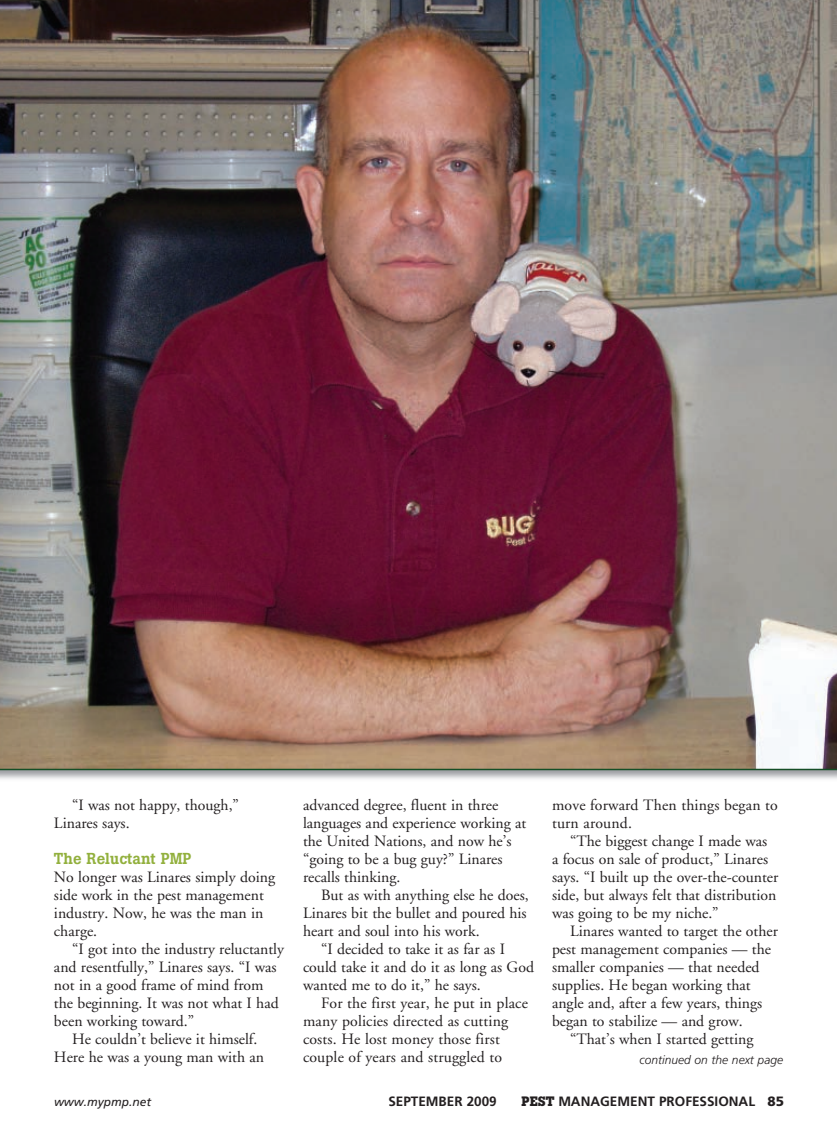
<style>
.page{position:relative;width:837px;height:1134px;background:#fff}
.page>*{position:absolute;margin:0;border:0;box-sizing:border-box;transform-origin:0 0}
.t1{font:15.75px/18px "Adobe Garamond";color:#231f20}
.t2{font:500 15.75px "Boton";color:#92b03d}
.t3{font:700 13.5px "Frutiger";color:#231f20}
.t4{font:italic 300 12px "Frutiger";color:#231f20}
.t5{font:italic 12px "Frutiger";color:#231f20}
.s1{font-family:"Boton"}
.s2{font-weight:900}
</style>
<div class="page">
<img style="left:0;top:0;width:837px;height:770px">
<p class="t1" style="left:54px;top:797px;width:186px;text-indent:18px">“I was not happy, though,”<br>Linares says.</p>
<p class="t2" style="left:54px;top:853px;width:139px">The Reluctant PMP</p>
<p class="t1" style="left:54px;top:869px;width:223px">No longer was Linares simply doing</p>
<p class="t1" style="left:54px;top:887px;width:211px">side work in the pest management</p>
<p class="t1" style="left:54px;top:906px;width:211px">industry. Now, he was the man in</p>
<p class="t1" style="left:54px;top:924px;width:45px">charge.</p>
<p class="t1" style="left:72px;top:942px;width:214px">“I got into the industry reluctantly</p>
<p class="t1" style="left:54px;top:960px;width:224px">and resentfully,” Linares says. “I was</p>
<p class="t1" style="left:54px;top:978px;width:211px">not in a good frame of mind from</p>
<p class="t1" style="left:54px;top:996px;width:226px">the beginning. It was not what I had</p>
<p class="t1" style="left:54px;top:1014px;width:142px">been working toward.”</p>
<p class="t1" style="left:72px;top:1032px;width:187px">He couldn’t believe it himself.</p>
<p class="t1" style="left:54px;top:1050px;width:212px">Here he was a young man with an</p>
<p class="t1" style="left:303px;top:798px;width:197px">advanced degree, fluent in three</p>
<p class="t1" style="left:303px;top:816px;width:225px">languages and experience working at</p>
<p class="t1" style="left:303px;top:834px;width:210px">the United Nations, and now he’s</p>
<p class="t1" style="left:303px;top:852px;width:201px">“going to be a bug guy?” Linares</p>
<p class="t1" style="left:303px;top:870px;width:99px">recalls thinking.</p>
<p class="t1" style="left:321px;top:888px;width:209px">But as with anything else he does,</p>
<p class="t1" style="left:303px;top:906px;width:225px">Linares bit the bullet and poured his</p>
<p class="t1" style="left:303px;top:924px;width:178px">heart and soul into his work.</p>
<p class="t1" style="left:321px;top:942px;width:185px">“I decided to take it as far as I</p>
<p class="t1" style="left:303px;top:960px;width:233px">could take it and do it as long as God</p>
<p class="t1" style="left:303px;top:978px;width:179px">wanted me to do it,” he says.</p>
<p class="t1" style="left:321px;top:996px;width:208px">For the first year, he put in place</p>
<p class="t1" style="left:303px;top:1014px;width:207px">many policies directed as cutting</p>
<p class="t1" style="left:303px;top:1032px;width:198px">costs. He lost money those first</p>
<p class="t1" style="left:303px;top:1050px;width:201px">couple of years and struggled to</p>
<p class="t1" style="left:552px;top:798px;width:227px">move forward Then things began to</p>
<p class="t1" style="left:552px;top:816px;width:81px">turn around.</p>
<p class="t1" style="left:570px;top:834px;width:199px">“The biggest change I made was</p>
<p class="t1" style="left:552px;top:852px;width:218px">a focus on sale of product,” Linares</p>
<p class="t1" style="left:552px;top:870px;width:228px">says. “I built up the over-the-counter</p>
<p class="t1" style="left:552px;top:888px;width:226px">side, but always felt that distribution</p>
<p class="t1" style="left:552px;top:906px;width:168px">was going to be my niche.”</p>
<p class="t1" style="left:570px;top:924px;width:209px">Linares wanted to target the other</p>
<p class="t1" style="left:552px;top:942px;width:221px">pest management companies — the</p>
<p class="t1" style="left:552px;top:960px;width:209px">smaller companies — that needed</p>
<p class="t1" style="left:552px;top:978px;width:200px">supplies. He began working that</p>
<p class="t1" style="left:552px;top:996px;width:212px">angle and, after a few years, things</p>
<p class="t1" style="left:552px;top:1014px;width:192px">began to stabilize — and grow.</p>
<p class="t1" style="left:570px;top:1032px;width:185px">“That’s when I started getting</p>
<p class="t4" style="left:640px;top:1055px;width:145px">continued on the next page</p>
<p class="t5" style="left:54px;top:1099px;width:99px">www.mypmp.net</p>
<p class="t3" style="left:388px;top:1096px;width:110px">SEPTEMBER 2009</p>
<p class="t3" style="left:522px;top:1096px;width:264px"><span class="s1">PEST</span> MANAGEMENT PROFESSIONAL <span class="s2">85</span></p>
</div>
